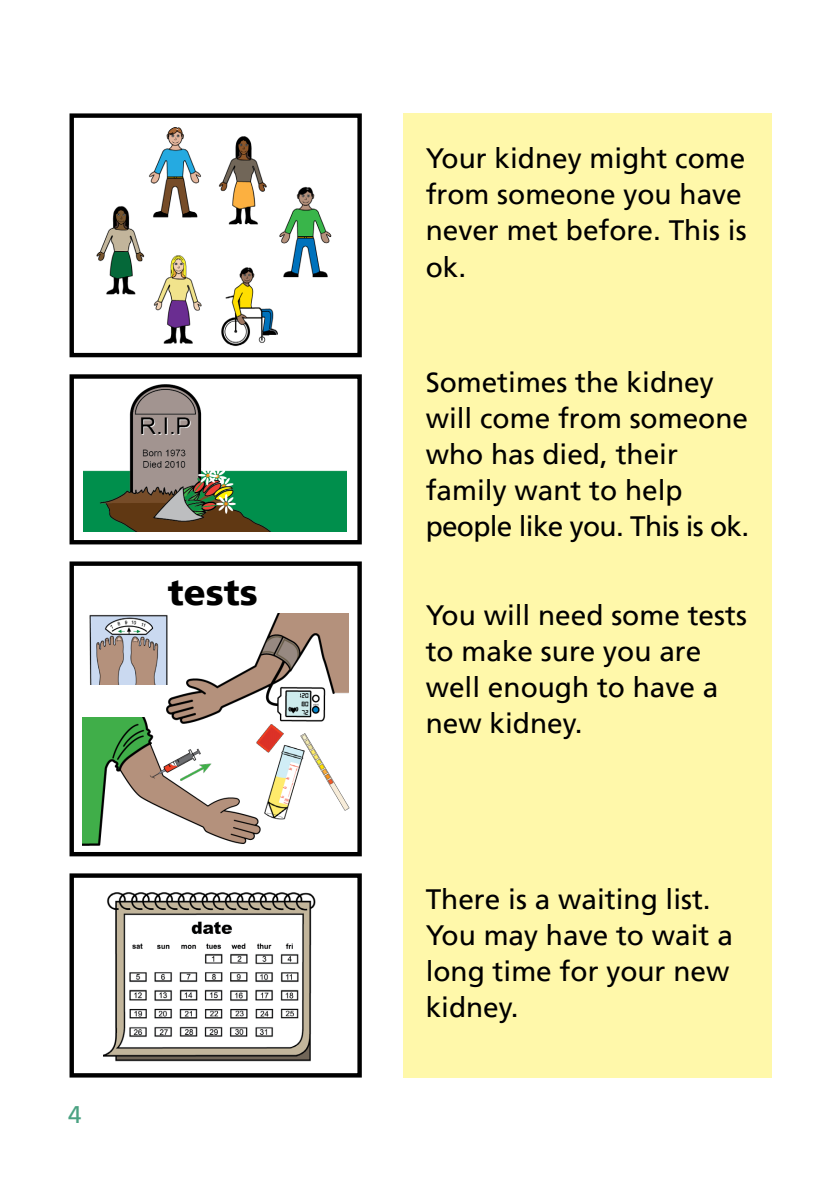
<style>
.page{position:relative;width:840px;height:1191px;background:#fff}
.page>*{position:absolute;margin:0;border:0;box-sizing:border-box;transform-origin:0 0}
.Body_Text{font:900 36px "Frutiger LT";color:#000}
.Body_Text-2{font:28px/36px "Frutiger LT";color:#000}
.t1{font:24px "Frutiger LT";color:#4ba282}
</style>
<div class="page">
<img style="left:81px;top:127px;width:260px;height:231px">
<div style="left:403px;top:113px;width:368px;height:964px;background:#fff8aa"></div>
<div style="left:69px;top:374px;width:292px;height:170px;border:4px solid #000"></div>
<div style="left:69px;top:113px;width:292px;height:244px;border:4px solid #000"></div>
<div style="left:69px;top:873px;width:292px;height:204px;border:4px solid #000"></div>
<img style="left:104px;top:892px;width:212px;height:170px">
<img style="left:84px;top:384px;width:262px;height:147px">
<div style="left:69px;top:561px;width:292px;height:295px;border:4px solid #000"></div>
<img style="left:83px;top:717px;width:178px;height:129px">
<img style="left:167px;top:613px;width:181px;height:118px">
<img style="left:89px;top:613px;width:85px;height:71px">
<img style="left:249px;top:724px;width:101px;height:98px">
<p class="Body_Text" style="left:168px;top:571px;width:91px">tests</p>
<p class="t1" style="left:68px;top:1101px;width:15px">4</p>
<p class="Body_Text-2" style="left:425px;top:141px;width:322px">Your kidney might come from someone you have never met before. This is ok.</p>
<p class="Body_Text-2" style="left:425px;top:364px;width:325px">Sometimes the kidney will come from someone who has died, their family want to help people like you. This is ok.</p>
<p class="Body_Text-2" style="left:425px;top:597px;width:322px">You will need some tests to make sure you are well enough to have a new kidney.</p>
<p class="Body_Text-2" style="left:425px;top:881px;width:308px">There is a waiting list.<br>You may have to wait a long time for your new kidney.</p>
</div>
